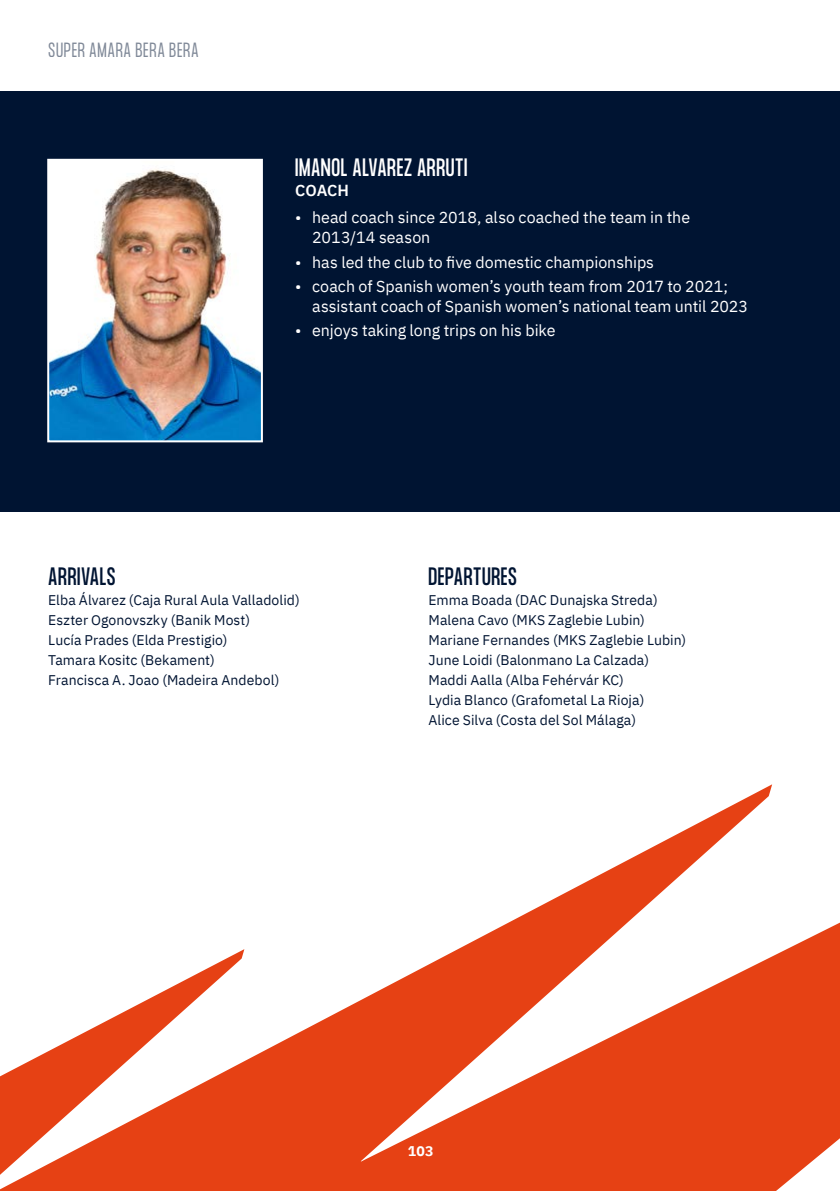
<style>
.page{position:relative;width:840px;height:1191px;background:#fff}
.page>*{position:absolute;margin:0;border:0;box-sizing:border-box;transform-origin:0 0}
.t1{font:22px "Formula Condensed";letter-spacing:.03em;color:#fff}
.t2{font:22px "Formula Condensed";letter-spacing:.03em;color:#001432}
.t3{font:300 18px "Formula Condensed";letter-spacing:.035em;color:#001432}
.t4{font:16px/20px "IBM Plex Sans";color:#fff}
.t5{font:600 16px "IBM Plex Sans";letter-spacing:-.005em;color:#fff}
.t6{font:14px/20px "IBM Plex Sans";letter-spacing:.005em;color:#001432}
.t7{font:700 14px "IBM Plex Sans";color:#fff}
</style>
<div class="page">
<svg style="left:0;top:784px;width:839px;height:407px"></svg>
<div style="left:0;top:91px;width:839px;height:420px;background:#001432"></div>
<img style="left:50px;top:162px;width:210px;height:277px">
<div style="left:47px;top:159px;width:216px;height:283px;border:2px solid #fff"></div>
<p class="t3" style="left:48px;top:39px;width:152px">SUPER AMARA BERA BERA</p>
<h1 class="t1" style="left:295px;top:155px;width:174px">IMANOL ALVAREZ ARRUTI</h1>
<p class="t5" style="left:295px;top:178px;width:55px">COACH</p>
<p class="t4" style="left:312px;top:206px;width:379px;text-indent:-17px">• head coach since 2018, also coached the team in the<br>2013/14 season</p>
<p class="t4" style="left:295px;top:251px;width:360px">• has led the club to five domestic championships</p>
<p class="t4" style="left:312px;top:275px;width:437px;text-indent:-17px">• coach of Spanish women’s youth team from 2017 to 2021; assistant coach of Spanish women’s national team until 2023</p>
<p class="t4" style="left:295px;top:319px;width:262px">• enjoys taking long trips on his bike</p>
<h1 class="t2" style="left:48px;top:563px;width:69px">ARRIVALS</h1>
<p class="t6" style="left:48px;top:588px;width:253px">Elba Álvarez (Caja Rural Aula Valladolid)<br>Eszter Ogonovszky (Banik Most)<br>Lucía Prades (Elda Prestigio)<br>Tamara Kositc (Bekament)<br>Francisca A. Joao (Madeira Andebol)</p>
<h1 class="t2" style="left:428px;top:563px;width:90px">DEPARTURES</h1>
<p class="t6" style="left:428px;top:588px;width:259px">Emma Boada (DAC Dunajska Streda)<br>Malena Cavo (MKS Zaglebie Lubin)<br>Mariane Fernandes (MKS Zaglebie Lubin)<br>June Loidi (Balonmano La Calzada)<br>Maddi Aalla (Alba Fehérvár KC)<br>Lydia Blanco (Grafometal La Rioja)<br>Alice Silva (Costa del Sol Málaga)</p>
<p class="t7" style="left:407px;top:1139px;width:27px">103</p>
</div>
